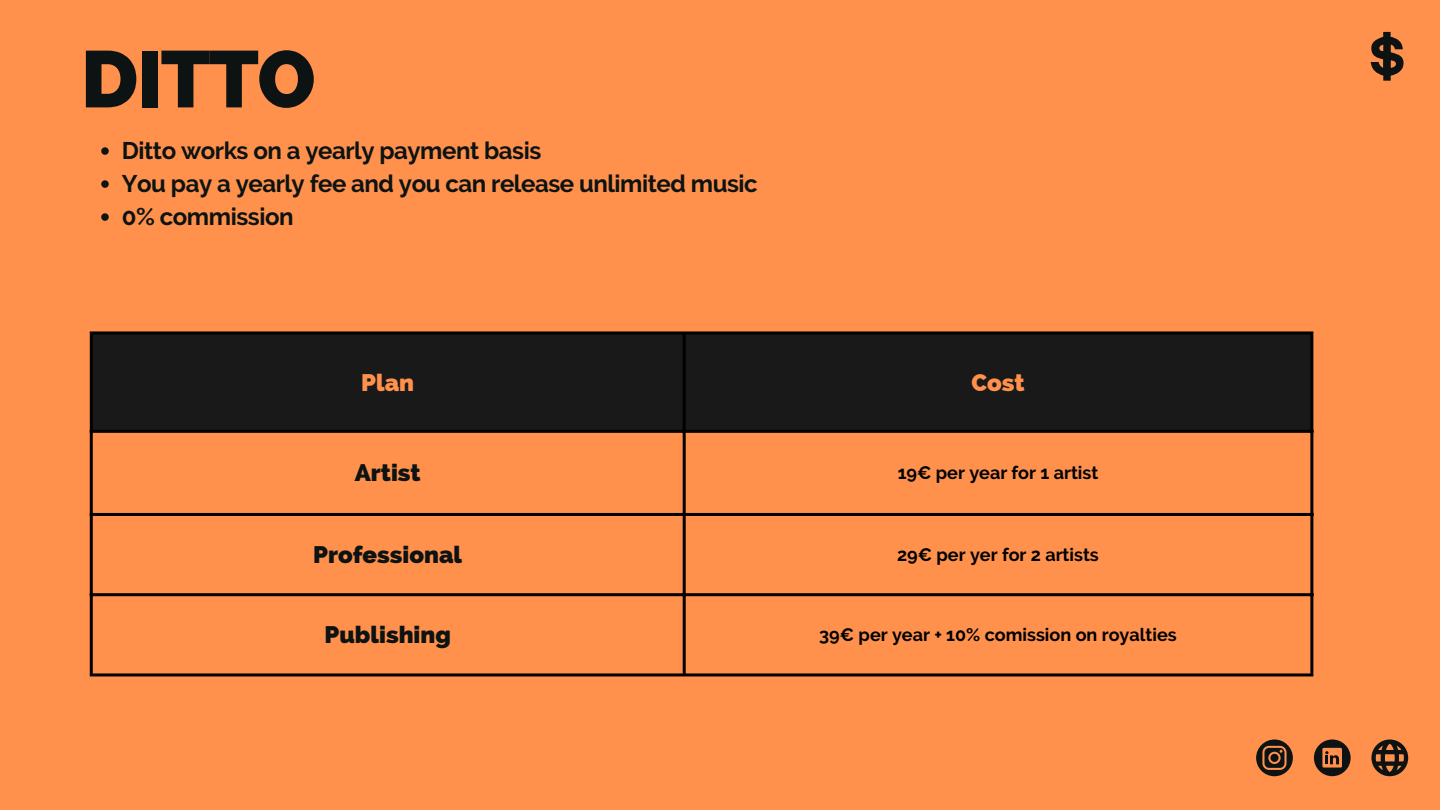
<style>
.page{position:relative;width:1440px;height:810px;background:#ff914d}
.page>*{position:absolute;margin:0;border:0;box-sizing:border-box;transform-origin:0 0}
.t1{font:800 80px "Raleway";letter-spacing:-.02em;color:#0c1312}
.t2{font:700 24px/33px "Raleway";letter-spacing:-.02em;color:#0c1312}
.t3{font:800 24px "Raleway";color:#0c1312}
.t4{font:800 24px "Raleway";color:#ff914d}
.t5{font:700 18px "Raleway";color:#000}
</style>
<div class="page">
<svg style="left:1256px;top:740px;width:37px;height:36px"></svg>
<svg style="left:1314px;top:740px;width:37px;height:36px"></svg>
<svg style="left:1371px;top:740px;width:37px;height:36px"></svg>
<svg style="left:101px;top:147px;width:8px;height:8px"></svg>
<svg style="left:101px;top:180px;width:8px;height:8px"></svg>
<svg style="left:101px;top:213px;width:8px;height:8px"></svg>
<div style="left:93px;top:334px;width:1217px;height:96px;background:#191919"></div>
<svg style="left:93px;top:433px;width:590px;height:240px"></svg>
<hr style="left:90px;top:334px;width:3px;height:339px;background:#000">
<hr style="left:683px;top:334px;width:3px;height:339px;background:#000">
<hr style="left:1310px;top:334px;width:3px;height:339px;background:#000">
<hr style="left:90px;top:331px;width:1223px;height:3px;background:#000">
<hr style="left:90px;top:430px;width:1223px;height:3px;background:#000">
<hr style="left:90px;top:513px;width:1223px;height:3px;background:#000">
<hr style="left:90px;top:593px;width:1223px;height:3px;background:#000">
<hr style="left:90px;top:673px;width:1223px;height:3px;background:#000">
<svg style="left:1371px;top:32px;width:33px;height:49px"></svg>
<h1 class="t1" style="left:81px;top:32px;width:236px">DITTO</h1>
<p class="t2" style="left:122px;top:134px;width:638px">Ditto works on a yearly payment basis<br>You pay a yearly fee and you can release unlimited music<br>0% commission</p>
<p class="t4" style="left:361px;top:368px;width:54px">Plan</p>
<p class="t4" style="left:971px;top:368px;width:55px">Cost</p>
<p class="t3" style="left:355px;top:458px;width:67px">Artist</p>
<p class="t5" style="left:898px;top:462px;width:202px">19€ per year for 1 artist</p>
<p class="t3" style="left:313px;top:541px;width:151px">Professional</p>
<p class="t5" style="left:897px;top:544px;width:203px">29€ per yer for 2 artists</p>
<p class="t3" style="left:325px;top:621px;width:128px">Publishing</p>
<p class="t5" style="left:819px;top:624px;width:359px">39€ per year + 10% comission on royalties</p>
</div>
